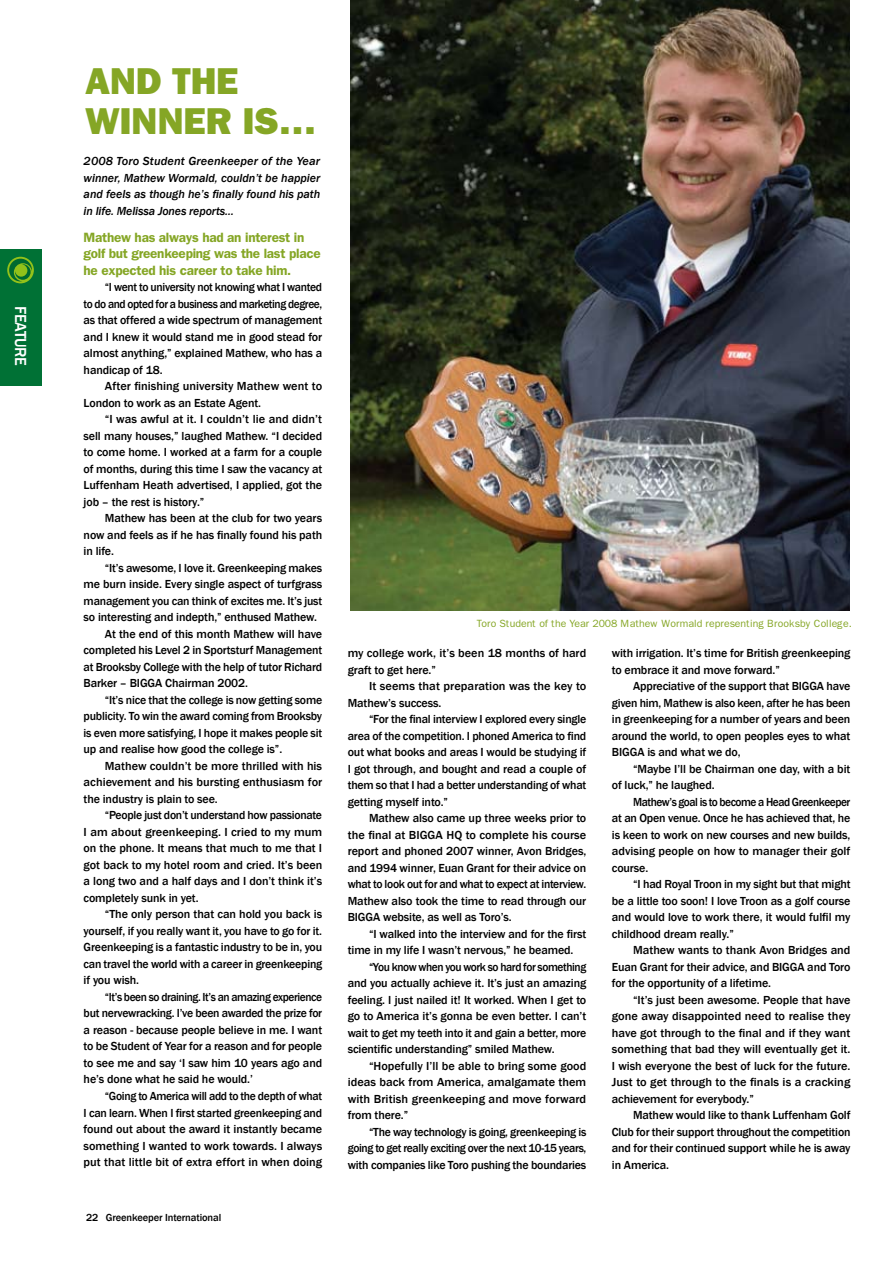
<style>
.page{position:relative;width:893px;height:1263px;background:#fff}
.page>*{position:absolute;margin:0;border:0;box-sizing:border-box;transform-origin:0 0}
.t1{font:800 37.65px/41px "Franklin Gothic";letter-spacing:-.005em;color:#85a625}
.t2{font:500 16.5px "Franklin Gothic";letter-spacing:-.02em;color:#fff}
.t3{font:600 13.5px/16.5px "Franklin Gothic";letter-spacing:-.02em;color:#85a625}
.t4{font:500 12px/16.5px "Franklin Gothic";letter-spacing:-.01em;color:#000;text-align:justify}
.t5{font:500 12px/16.5px "Franklin Gothic";letter-spacing:-.01em;color:#000;text-align:justify;scale:.95 1}
.t6{font:italic 500 12px/16.5px "Franklin Gothic";letter-spacing:-.005em;color:#000;text-align:justify;scale:1.04 1}
.t7{font:500 12px "Franklin Gothic";letter-spacing:-.035em;color:#000;scale:.95 1}
.t8{font:10.5px "Franklin Gothic";letter-spacing:-.005em;color:#85a625}
.t9{font:500 10.5px "Franklin Gothic";letter-spacing:-.01em;color:#000}
</style>
<div class="page">
<img style="left:350px;top:0;width:500px;height:610px">
<div style="left:0;top:249px;width:41px;height:137px;background:#007135"></div>
<svg style="left:7px;top:257px;width:27px;height:26px"></svg>
<svg style="left:9px;top:259px;width:23px;height:22px"></svg>
<h2 class="t2" style="left:31px;top:306px;width:61px;rotate:90deg">FEATURE</h2>
<h1 class="t1" style="left:85px;top:60px;width:233px">AND THE<br>WINNER IS…</h1>
<p class="t6" style="left:84px;top:153px;width:229px">2008 Toro Student Greenkeeper of the Year winner, Mathew Wormald, couldn’t be happier and feels as though he’s finally found his path in life. Melissa Jones reports…</p>
<p class="t3" style="left:84px;top:229px;width:239px">Mathew has always had an interest in golf but greenkeeping was the last place he expected his career to take him.</p>
<p class="t4" style="left:84px;top:279px;width:240px;text-indent:21px">“I went to university not knowing what I wanted to do and opted for a business and marketing degree, as that offered a wide spectrum of management and I knew it would stand me in good stead for almost anything,” explained Mathew, who has a handicap of 18.</p>
<p class="t4" style="left:84px;top:378px;width:240px;text-indent:21px">After finishing university Mathew went to<br>London to work as an Estate Agent.</p>
<p class="t4" style="left:84px;top:411px;width:240px;text-indent:21px">“I was awful at it. I couldn’t lie and didn’t sell many houses,” laughed Mathew. “I decided to come home. I worked at a farm for a couple of months, during this time I saw the vacancy at Luffenham Heath advertised, I applied, got the job – the rest is history.”</p>
<p class="t4" style="left:84px;top:510px;width:240px;text-indent:21px">Mathew has been at the club for two years now and feels as if he has finally found his path in life.</p>
<p class="t4" style="left:105px;top:560px;width:219px">“It’s awesome, I love it. Greenkeeping makes</p>
<p class="t4" style="left:84px;top:576px;width:240px">me burn inside. Every single aspect of turfgrass</p>
<p class="t4" style="left:84px;top:593px;width:240px">management you can think of excites me. It’s just</p>
<p class="t4" style="left:84px;top:609px;width:235px">so interesting and indepth,” enthused Mathew.</p>
<p class="t4" style="left:105px;top:626px;width:219px">At the end of this month Mathew will have</p>
<p class="t4" style="left:84px;top:642px;width:240px">completed his Level 2 in Sportsturf Management</p>
<p class="t4" style="left:84px;top:659px;width:240px">at Brooksby College with the help of tutor Richard</p>
<p class="t4" style="left:84px;top:675px;width:166px">Barker – BIGGA Chairman 2002.</p>
<p class="t4" style="left:105px;top:692px;width:219px">“It’s nice that the college is now getting some</p>
<p class="t4" style="left:84px;top:708px;width:240px">publicity. To win the award coming from Brooksby</p>
<p class="t4" style="left:84px;top:725px;width:240px">is even more satisfying, I hope it makes people sit</p>
<p class="t4" style="left:84px;top:741px;width:200px">up and realise how good the college is”.</p>
<p class="t4" style="left:105px;top:758px;width:219px">Mathew couldn’t be more thrilled with his</p>
<p class="t4" style="left:84px;top:774px;width:240px">achievement and his bursting enthusiasm for</p>
<p class="t4" style="left:84px;top:791px;width:136px">the industry is plain to see.</p>
<p class="t4" style="left:105px;top:807px;width:219px">“People just don’t understand how passionate</p>
<p class="t4" style="left:84px;top:824px;width:240px">I am about greenkeeping. I cried to my mum</p>
<p class="t4" style="left:84px;top:840px;width:240px">on the phone. It means that much to me that I</p>
<p class="t4" style="left:84px;top:857px;width:240px">got back to my hotel room and cried. It’s been</p>
<p class="t4" style="left:84px;top:873px;width:240px">a long two and a half days and I don’t think it’s</p>
<p class="t4" style="left:84px;top:890px;width:116px">completely sunk in yet.</p>
<p class="t4" style="left:105px;top:906px;width:219px">“The only person that can hold you back is</p>
<p class="t4" style="left:84px;top:923px;width:240px">yourself, if you really want it, you have to go for it.</p>
<p class="t4" style="left:84px;top:939px;width:240px">Greenkeeping is a fantastic industry to be in, you</p>
<p class="t4" style="left:84px;top:956px;width:240px">can travel the world with a career in greenkeeping</p>
<p class="t4" style="left:84px;top:972px;width:57px">if you wish.</p>
<p class="t7" style="left:105px;top:989px;width:230px">“It’s been so draining. It’s an amazing experience</p>
<p class="t4" style="left:84px;top:1005px;width:240px">but nervewracking. I’ve been awarded the prize for</p>
<p class="t4" style="left:84px;top:1022px;width:240px">a reason - because people believe in me. I want</p>
<p class="t4" style="left:84px;top:1038px;width:240px">to be Student of Year for a reason and for people</p>
<p class="t4" style="left:84px;top:1055px;width:240px">to see me and say ‘I saw him 10 years ago and</p>
<p class="t4" style="left:84px;top:1071px;width:171px">he’s done what he said he would.’</p>
<p class="t4" style="left:105px;top:1088px;width:219px">“Going to America will add to the depth of what</p>
<p class="t4" style="left:84px;top:1104px;width:240px">I can learn. When I first started greenkeeping and</p>
<p class="t4" style="left:84px;top:1121px;width:240px">found out about the award it instantly became</p>
<p class="t4" style="left:84px;top:1137px;width:240px">something I wanted to work towards. I always</p>
<p class="t4" style="left:84px;top:1154px;width:240px">put that little bit of extra effort in when doing</p>
<p class="t9" style="left:86px;top:1211px;width:137px">22 Greenkeeper International</p>
<p class="t8" style="left:477px;top:617px;width:377px">Toro Student of the Year 2008 Mathew Wormald representing Brooksby College.</p>
<p class="t4" style="left:348px;top:645px;width:240px">my college work, it’s been 18 months of hard graft to get here.”</p>
<p class="t4" style="left:348px;top:678px;width:240px;text-indent:21px">It seems that preparation was the key to<br>Mathew’s success.</p>
<p class="t4" style="left:348px;top:711px;width:240px;text-indent:21px">“For the final interview I explored every single area of the competition. I phoned America to find out what books and areas I would be studying if I got through, and bought and read a couple of them so that I had a better understanding of what getting myself into.”</p>
<p class="t4" style="left:348px;top:810px;width:240px;text-indent:21px">Mathew also came up three weeks prior to the final at BIGGA HQ to complete his course report and phoned 2007 winner, Avon Bridges, and 1994 winner, Euan Grant for their advice on what to look out for and what to expect at interview.<br>Mathew also took the time to read through our BIGGA website, as well as Toro’s.</p>
<p class="t4" style="left:348px;top:926px;width:240px;text-indent:21px">“I walked into the interview and for the first time in my life I wasn’t nervous,” he beamed.</p>
<p class="t5" style="left:348px;top:959px;width:253px;text-indent:21px">“You know when you work so hard for something and you actually achieve it. It’s just an amazing feeling. I just nailed it! It worked. When I get to go to America it’s gonna be even better. I can’t wait to get my teeth into it and gain a better, more scientific understanding” smiled Mathew.</p>
<p class="t4" style="left:348px;top:1058px;width:240px;text-indent:21px">“Hopefully I’ll be able to bring some good ideas back from America, amalgamate them with British greenkeeping and move forward from there.”</p>
<p class="t4" style="left:348px;top:1124px;width:240px;text-indent:21px">“The way technology is going, greenkeeping is going to get really exciting over the next 10-15 years, with companies like Toro pushing the boundaries</p>
<p class="t4" style="left:612px;top:645px;width:240px">with irrigation. It’s time for British greenkeeping to embrace it and move forward.”</p>
<p class="t4" style="left:612px;top:678px;width:240px;text-indent:21px">Appreciative of the support that BIGGA have given him, Mathew is also keen, after he has been in greenkeeping for a number of years and been around the world, to open peoples eyes to what BIGGA is and what we do,</p>
<p class="t4" style="left:612px;top:761px;width:240px;text-indent:21px">“Maybe I’ll be Chairman one day, with a bit of luck,” he laughed.</p>
<p class="t5" style="left:612px;top:794px;width:253px;text-indent:21px">Mathew’s goal is to become a Head Greenkeeper at an Open venue. Once he has achieved that, he is keen to work on new courses and new builds, advising people on how to manager their golf course.</p>
<p class="t4" style="left:612px;top:876px;width:240px;text-indent:21px">“I had Royal Troon in my sight but that might be a little too soon! I love Troon as a golf course and would love to work there, it would fulfil my childhood dream really.”</p>
<p class="t4" style="left:612px;top:942px;width:240px;text-indent:21px">Mathew wants to thank Avon Bridges and Euan Grant for their advice, and BIGGA and Toro for the opportunity of a lifetime.</p>
<p class="t4" style="left:612px;top:992px;width:240px;text-indent:21px">“It’s just been awesome. People that have gone away disappointed need to realise they have got through to the final and if they want something that bad they will eventually get it.<br>I wish everyone the best of luck for the future.<br>Just to get through to the finals is a cracking achievement for everybody.”</p>
<p class="t4" style="left:612px;top:1107px;width:240px;text-indent:21px">Mathew would like to thank Luffenham Golf Club for their support throughout the competition and for their continued support while he is away in America.</p>
</div>
